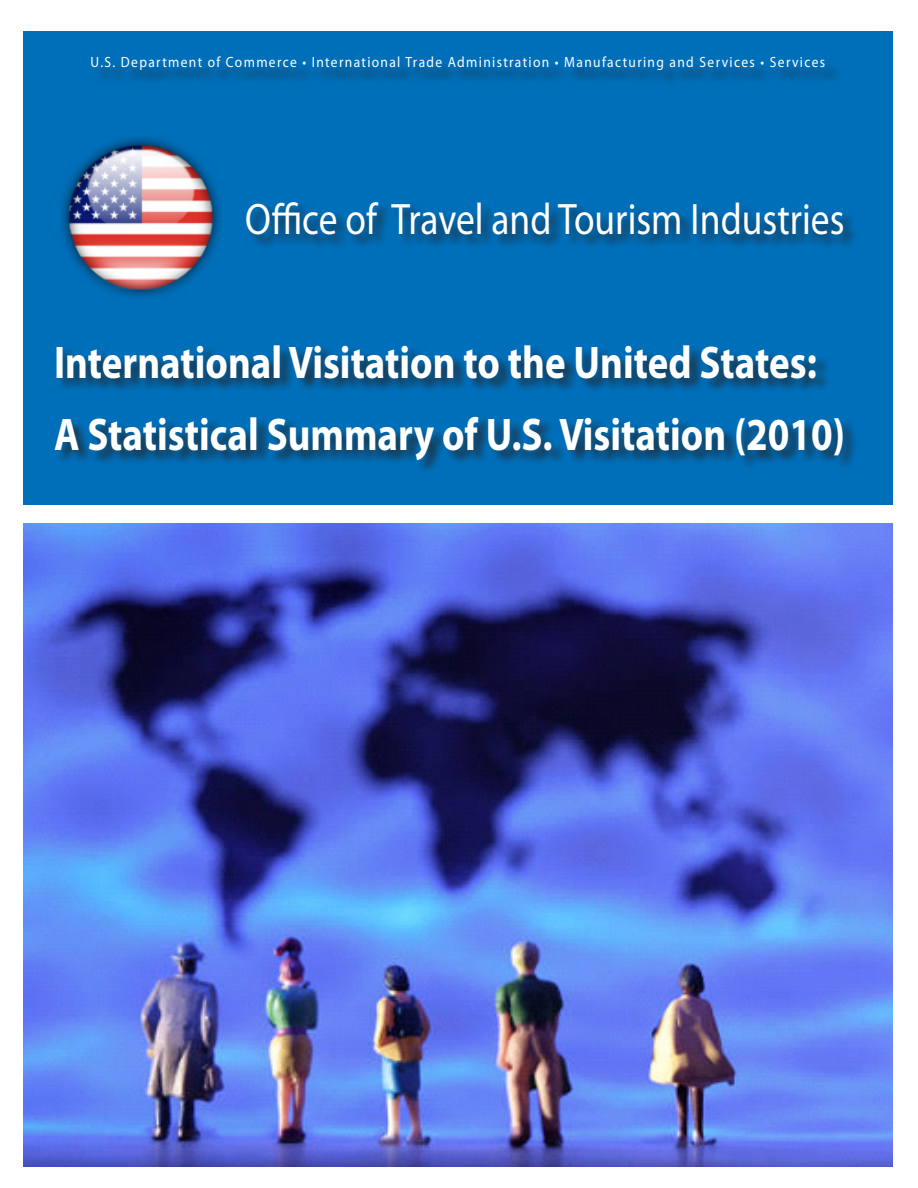
<style>
.page{position:relative;width:918px;height:1188px;background:#fff}
.page>*{position:absolute;margin:0;border:0;box-sizing:border-box;transform-origin:0 0}
.t1{font:700 46.05px/72px "Myriad Pro";color:#fff;scale:.85 1}
.t2{font:44.25px "Myriad Pro";color:#fff;scale:.85 1}
.t3{font:14.85px "Myriad Pro";letter-spacing:.1em;color:#fff;scale:.91 1}
</style>
<div class="page">
<div style="left:24px;top:31px;width:869px;height:473px;background:#006fba"></div>
<img style="left:61px;top:137px;width:160px;height:161px">
<img style="left:24px;top:524px;width:869px;height:643px">
<div style="left:94px;top:58px;width:748px;height:29px;background:#231f20;opacity:.75"></div>
<div style="left:245px;top:201px;width:613px;height:48px;background:#231f20;opacity:.75"></div>
<div style="left:54px;top:345px;width:803px;height:130px;background:#231f20;opacity:.75"></div>
<p class="t3" style="left:91px;top:53px;width:809px">U.S. Department of Commerce • International Trade Administration • Manufacturing and Services • Services</p>
<h2 class="t2" style="left:245px;top:192px;width:706px">Office of Travel and Tourism Industries</h2>
<h1 class="t1" style="left:54px;top:325px;width:932px">International Visitation to the United States:<br>A Statistical Summary of U.S. Visitation (2010)</h1>
</div>
